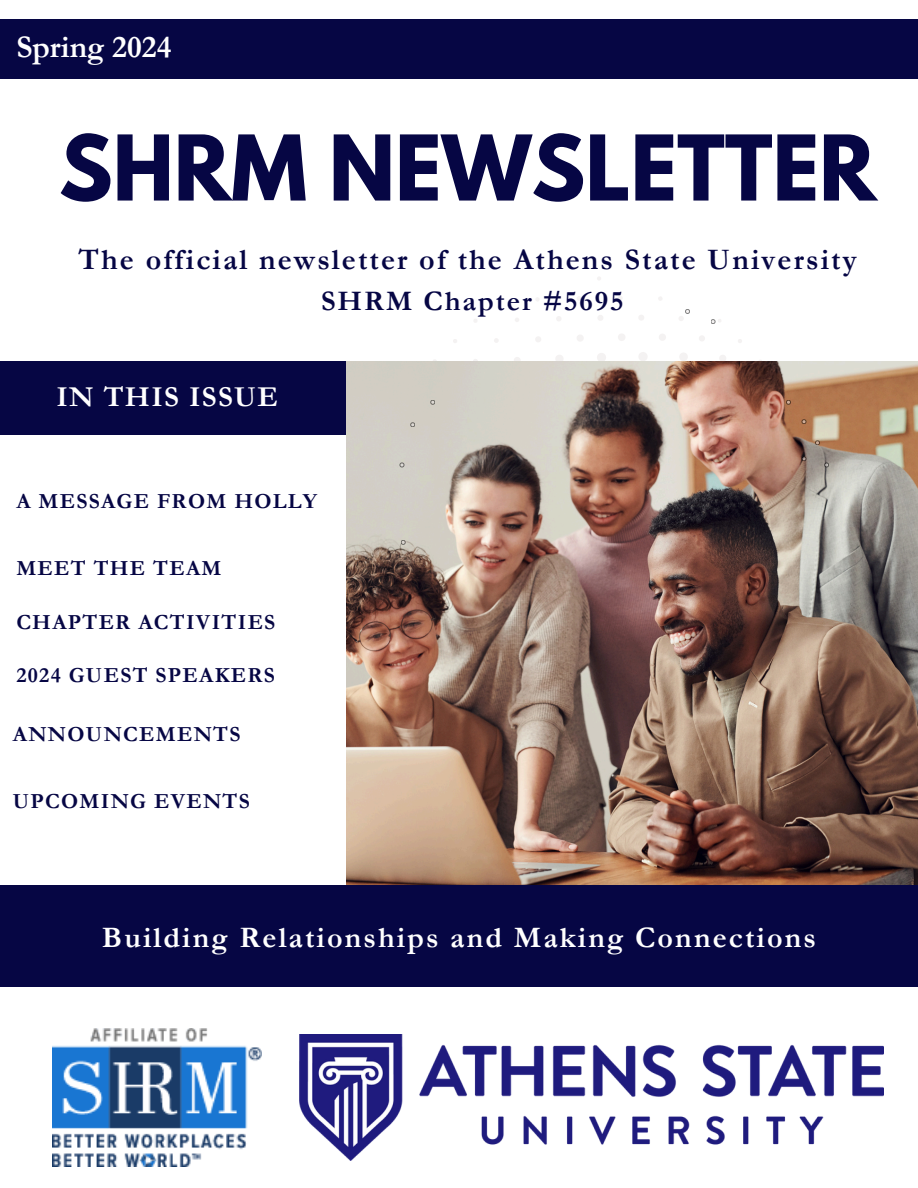
<style>
.page{position:relative;width:918px;height:1188px;background:#fff}
.page>*{position:absolute;margin:0;border:0;box-sizing:border-box;transform-origin:0 0}
.t1{font:700 80.1px "League Spartan";color:#060644}
.t2{font:700 31.65px "Garamond";color:#fff}
.t3{font:700 30px "Garamond";letter-spacing:.07em;color:#060644}
.t4{font:700 30px "Garamond";letter-spacing:.07em;color:#fff}
.t5{font:700 29.1px "Garamond";letter-spacing:.045em;color:#fff}
.t6{font:700 28.5px "Garamond";letter-spacing:.07em;color:#060644}
.t7{font:700 21.6px "Garamond";letter-spacing:.06em;color:#060644}
</style>
<div class="page">
<div style="left:0;top:362px;width:404px;height:73px;background:#060644"></div>
<svg style="left:390px;top:277px;width:414px;height:85px"></svg>
<img style="left:347px;top:362px;width:571px;height:523px">
<svg style="left:786px;top:400px;width:5px;height:4px"></svg>
<svg style="left:400px;top:463px;width:4px;height:4px"></svg>
<svg style="left:431px;top:400px;width:4px;height:4px"></svg>
<svg style="left:401px;top:540px;width:4px;height:4px"></svg>
<svg style="left:411px;top:423px;width:4px;height:4px"></svg>
<svg style="left:711px;top:320px;width:4px;height:4px"></svg>
<svg style="left:685px;top:309px;width:5px;height:5px"></svg>
<svg style="left:802px;top:420px;width:4px;height:4px"></svg>
<svg style="left:815px;top:441px;width:5px;height:4px"></svg>
<svg style="left:802px;top:457px;width:4px;height:4px"></svg>
<svg style="left:825px;top:463px;width:4px;height:4px"></svg>
<img style="left:300px;top:1034px;width:584px;height:126px">
<img style="left:52px;top:1028px;width:209px;height:139px">
<div style="left:0;top:886px;width:918px;height:101px;background:#060644"></div>
<div style="left:0;top:19px;width:918px;height:60px;background:#060644"></div>
<p class="t2" style="left:16px;top:30px;width:157px">Spring 2024</p>
<p class="t1" style="left:59px;top:128px;width:819px">SHRM NEWSLETTER</p>
<p class="t3" style="left:79px;top:243px;width:780px">The official newsletter of the Athens State University</p>
<p class="t6" style="left:321px;top:286px;width:304px">SHRM Chapter #5695</p>
<h2 class="t5" style="left:56px;top:381px;width:223px">IN THIS ISSUE</h2>
<p class="t7" style="left:16px;top:489px;width:302px">A MESSAGE FROM HOLLY</p>
<p class="t7" style="left:16px;top:557px;width:207px">MEET THE TEAM</p>
<p class="t7" style="left:16px;top:610px;width:260px">CHAPTER ACTIVITIES</p>
<p class="t7" style="left:16px;top:663px;width:260px">2024 GUEST SPEAKERS</p>
<p class="t7" style="left:13px;top:722px;width:229px">ANNOUNCEMENTS</p>
<p class="t7" style="left:13px;top:790px;width:239px">UPCOMING EVENTS</p>
<h3 class="t4" style="left:102px;top:921px;width:716px">Building Relationships and Making Connections</h3>
</div>
